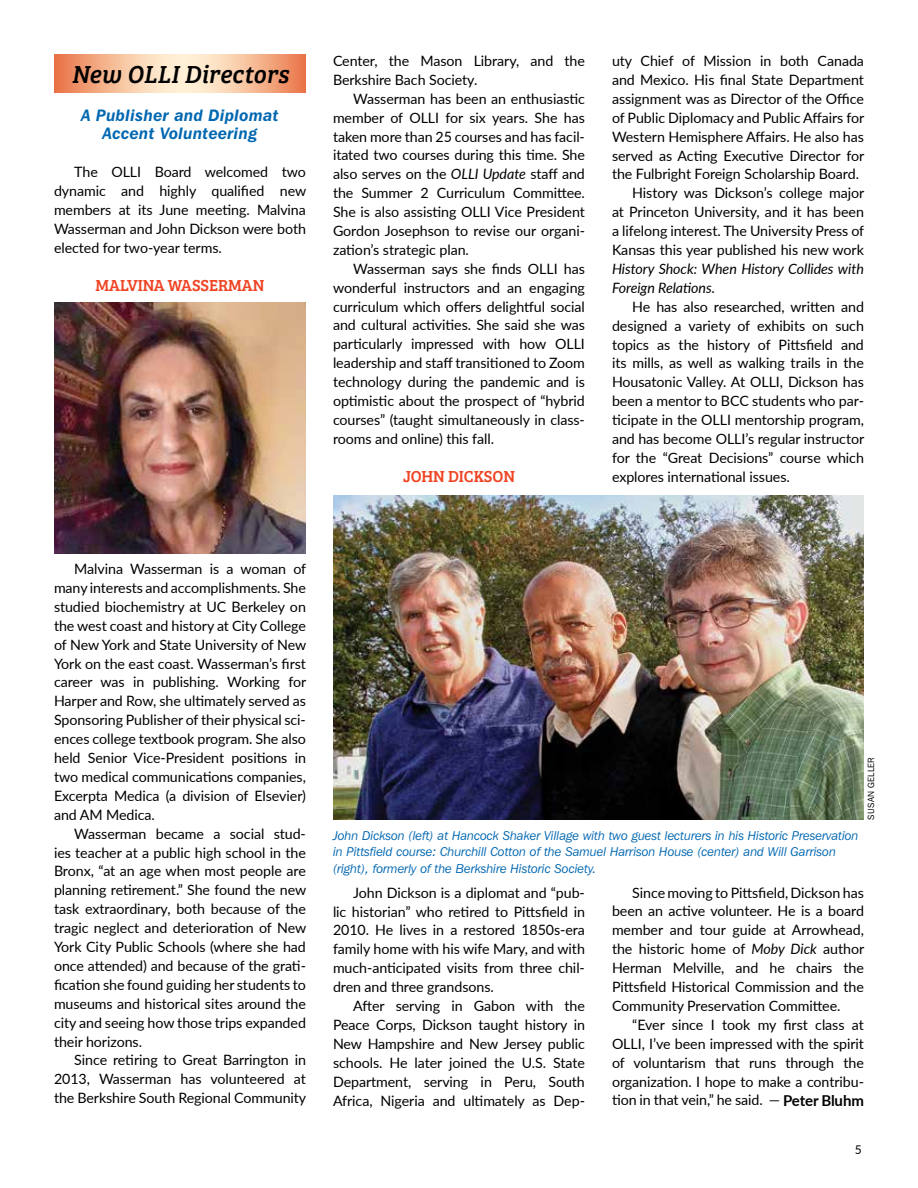
<style>
.page{position:relative;width:918px;height:1188px;background:#fff}
.page>*{position:absolute;margin:0;border:0;box-sizing:border-box;transform-origin:0 0}
.t1{font:italic 25.5px "Bree Serif";letter-spacing:.01em;color:#000;scale:.96 1}
.t2{font:italic 600 16.5px/18.9px "Franklin Gothic IT Cby BT";letter-spacing:.025em;color:#0067b1;text-align:center}
.t3{font:16.5px "Bree Serif";letter-spacing:-.005em;color:#ef4423}
.t4{font:14.25px/18.9px "Lato";letter-spacing:-.005em;color:#000;text-align:justify}
.t5{font:italic 14.25px/18.9px "Lato";letter-spacing:-.005em;color:#000}
.t6{font:italic 12.75px/16.5px "Franklin Gothic IT Cby BT";color:#0067b1}
.t7{font:12px "Lato";color:#000}
.t8{font:9px "Franklin Gothic IT Cby BT";letter-spacing:.03em;color:#000}
.s1{font-style:italic}
.s2{font-style:normal}
.s3{font-weight:700;font-size:15px}
</style>
<div class="page">
<svg style="left:54px;top:55px;width:252px;height:37px;background:#f6bd9a"></svg>
<img style="left:54px;top:303px;width:252px;height:251px">
<img style="left:333px;top:495px;width:531px;height:325px">
<h1 class="t1" style="left:71px;top:54px;width:228px">New OLLI Directors</h1>
<p class="t2" style="left:82px;top:105px;width:198px">A Publisher and Diplomat<br>Accent Volunteering</p>
<p class="t4" style="left:54px;top:162px;width:254px;text-indent:20px">The OLLI Board welcomed two dynamic and highly qualified new members at its June meeting. Malvina Wasserman and John Dickson were both elected for two-year terms.</p>
<p class="t3" style="left:96px;top:273px;width:170px">MALVINA WASSERMAN</p>
<p class="t4" style="left:333px;top:51px;width:253px">Center, the Mason Library, and the<br>Berkshire Bach Society.</p>
<p class="t4" style="left:333px;top:89px;width:253px;text-indent:20px">Wasserman has been an enthusiastic member of OLLI for six years. She has taken more than 25 courses and has facil&shy;itated two courses during this time. She also serves on the <span class="s1">OLLI Update</span> staff and the Summer 2 Curriculum Committee.<br>She is also assisting OLLI Vice President Gordon Josephson to revise our organi&shy;zation’s strategic plan.</p>
<p class="t4" style="left:333px;top:259px;width:253px;text-indent:20px">Wasserman says she finds OLLI has wonderful instructors and an engaging curriculum which offers delightful social and cultural activities. She said she was particularly impressed with how OLLI leadership and staff transitioned to Zoom technology during the pandemic and is optimistic about the prospect of “hybrid courses” (taught simultaneously in class&shy;rooms and online) this fall.</p>
<p class="t3" style="left:403px;top:464px;width:113px">JOHN DICKSON</p>
<p class="t4" style="left:612px;top:51px;width:254px">uty Chief of Mission in both Canada</p>
<p class="t4" style="left:612px;top:70px;width:253px">and Mexico. His final State Department</p>
<p class="t4" style="left:612px;top:89px;width:253px">assignment was as Director of the Office</p>
<p class="t4" style="left:612px;top:108px;width:254px">of Public Diplomacy and Public Affairs for</p>
<p class="t4" style="left:612px;top:126px;width:253px">Western Hemisphere Affairs. He also has</p>
<p class="t4" style="left:612px;top:145px;width:254px">served as Acting Executive Director for</p>
<p class="t4" style="left:612px;top:164px;width:249px">the Fulbright Foreign Scholarship Board.</p>
<p class="t4" style="left:632px;top:183px;width:234px">History was Dickson’s college major</p>
<p class="t4" style="left:612px;top:202px;width:253px">at Princeton University, and it has been</p>
<p class="t4" style="left:612px;top:221px;width:254px">a lifelong interest. The University Press of</p>
<p class="t4" style="left:612px;top:240px;width:253px">Kansas this year published his new work</p>
<p class="t5" style="left:612px;top:259px;width:253px">History Shock: When History Collides with<br>Foreign Relations<span class="s2">.</span></p>
<p class="t4" style="left:612px;top:296px;width:254px;text-indent:20px">He has also researched, written and designed a variety of exhibits on such topics as the history of Pittsfield and its mills, as well as walking trails in the Housatonic Valley. At OLLI, Dickson has been a mentor to BCC students who par&shy;ticipate in the OLLI mentorship program, and has become OLLI’s regular instructor for the “Great Decisions” course which explores international issues.</p>
<p class="t4" style="left:54px;top:559px;width:254px;text-indent:20px">Malvina Wasserman is a woman of many interests and accomplishments. She studied biochemistry at UC Berkeley on the west coast and history at City College of New York and State University of New York on the east coast. Wasserman’s first career was in publishing. Working for Harper and Row, she ultimately served as Sponsoring Publisher of their physical sci&shy;ences college textbook program. She also held Senior Vice-President positions in two medical communications companies, Excerpta Medica (a division of Elsevier) and AM Medica.</p>
<p class="t4" style="left:54px;top:823px;width:254px;text-indent:20px">Wasserman became a social stud&shy;ies teacher at a public high school in the Bronx, “at an age when most people are planning retirement.” She found the new task extraordinary, both because of the tragic neglect and deterioration of New York City Public Schools (where she had once attended) and because of the grati&shy;fication she found guiding her students to museums and historical sites around the city and seeing how those trips expanded their horizons.</p>
<p class="t4" style="left:54px;top:1050px;width:254px;text-indent:20px">Since retiring to Great Barrington in 2013, Wasserman has volunteered at the Berkshire South Regional Community</p>
<p class="t6" style="left:333px;top:827px;width:527px">John Dickson (left) at Hancock Shaker Village with two guest lecturers in his Historic Preservation in Pittsfield course: Churchill Cotton of the Samuel Harrison House (center) and Will Garrison (right), formerly of the Berkshire Historic Society.</p>
<p class="t8" style="left:865px;top:820px;width:64px;rotate:-90deg">SUSAN GELLER</p>
<p class="t4" style="left:333px;top:882px;width:253px;text-indent:20px">John Dickson is a diplomat and “pub&shy;lic historian” who retired to Pittsfield in 2010. He lives in a restored 1850s-era family home with his wife Mary, and with much-anticipated visits from three chil&shy;dren and three grandsons.</p>
<p class="t4" style="left:333px;top:996px;width:253px;text-indent:20px">After serving in Gabon with the Peace Corps, Dickson taught history in New Hampshire and New Jersey public schools. He later joined the U.S. State Department, serving in Peru, South Africa, Nigeria and ultimately as Dep-</p>
<p class="t4" style="left:612px;top:882px;width:254px;text-indent:20px">Since moving to Pittsfield, Dickson has been an active volunteer. He is a board member and tour guide at Arrowhead, the historic home of <span class="s1">Moby Dick</span> author Herman Melville, and he chairs the Pittsfield Historical Commission and the Community Preservation Committee.</p>
<p class="t4" style="left:612px;top:1015px;width:253px;text-indent:20px">“Ever since I took my first class at OLLI, I’ve been impressed with the spirit of voluntarism that runs through the organization. I hope to make a contribu&shy;tion in that vein,” he said. — <span class="s3">Peter Bluhm</span></p>
<p class="t7" style="left:855px;top:1141px;width:8px">5</p>
</div>
